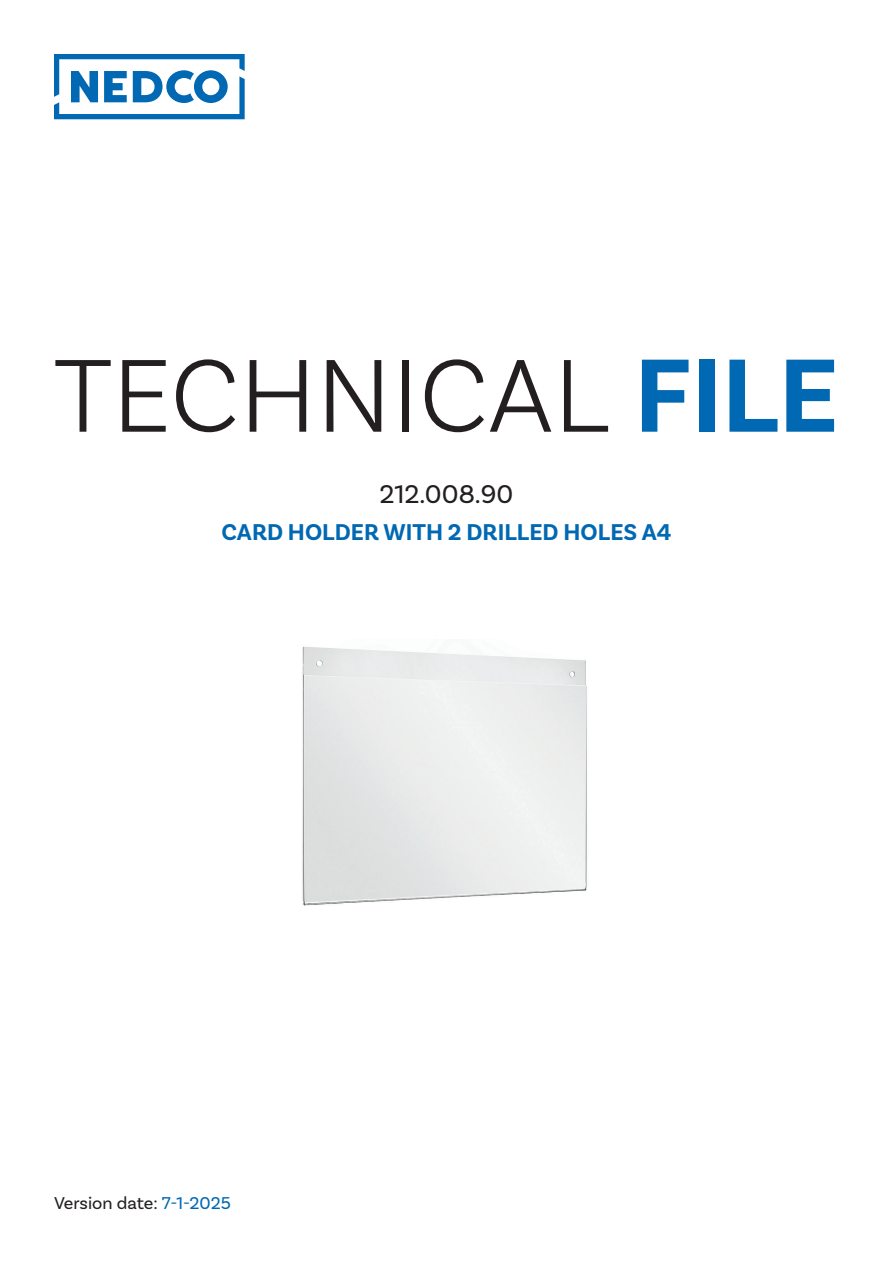
<style>
.page{position:relative;width:893px;height:1263px;background:#fff}
.page>*{position:absolute;margin:0;border:0;box-sizing:border-box;transform-origin:0 0}
.t1{font:300 109.2px "Basic Sans";color:#231f20}
.No_Spacing{font:27px "Basic Sans";color:#231f20}
.No_Spacing-2{font:700 24px "Basic Sans";color:#0168b3}
.No_Spacing-3{font:18px "Basic Sans";color:#231f20}
.s1{font-weight:700;color:#0168b3}
.s2{color:#0168b3}
</style>
<div class="page">
<svg style="left:54px;top:54px;width:191px;height:65px"></svg>
<img style="left:302px;top:646px;width:285px;height:260px">
<p class="t1" style="left:54px;top:330px;width:786px">TECHNICAL <span class="s1">FILE</span></p>
<p class="No_Spacing" style="left:380px;top:478px;width:135px">212.008.90</p>
<p class="No_Spacing-2" style="left:222px;top:518px;width:451px">CARD HOLDER WITH 2 DRILLED HOLES A4</p>
<p class="No_Spacing-3" style="left:54px;top:1192px;width:178px">Version date: <span class="s2">7-1-2025</span></p>
</div>
